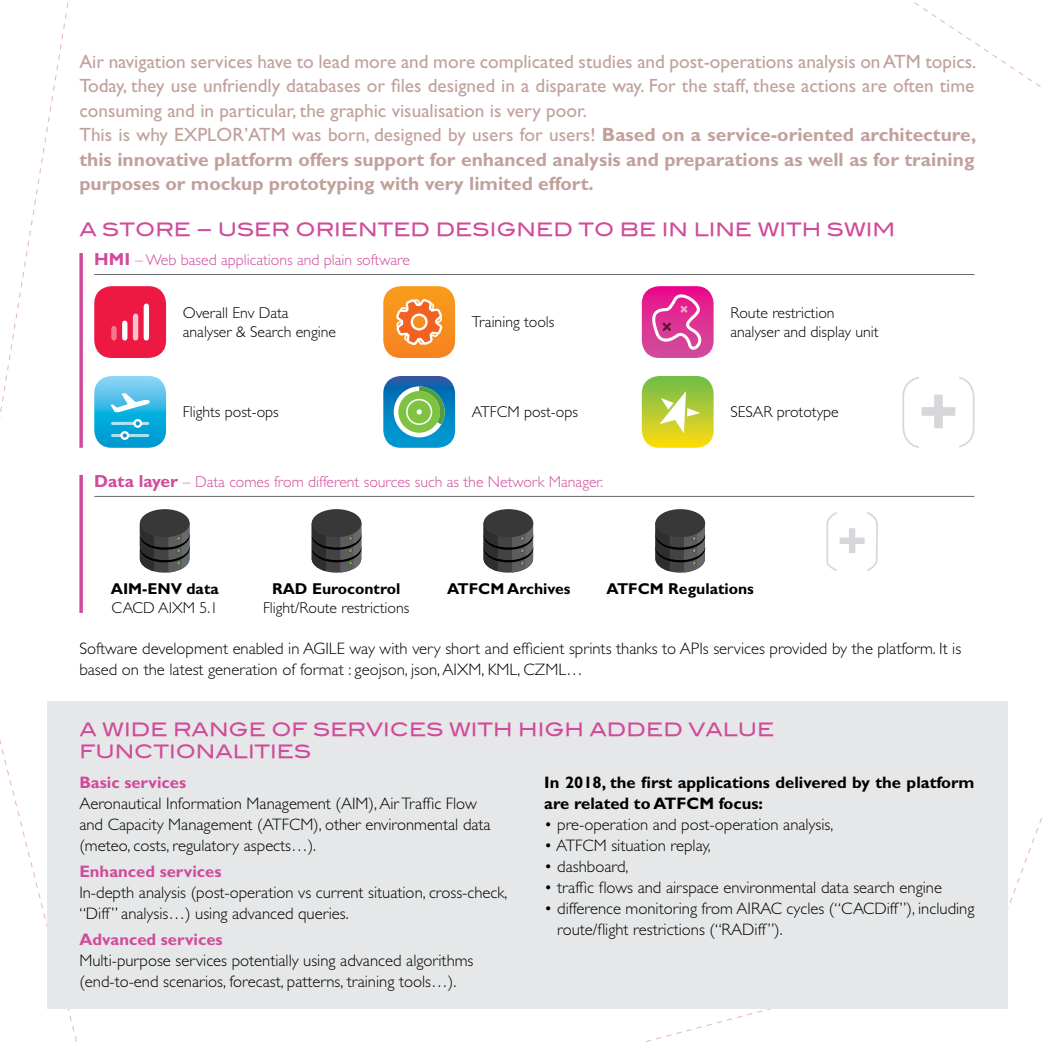
<style>
.page{position:relative;width:1042px;height:1042px;background:#fff}
.page>*{position:absolute;margin:0;border:0;box-sizing:border-box;transform-origin:0 0}
.t1{font:700 50.05px "Gill Sans Std";color:#d6d7da}
.t2{font:19.25px/24.5px "Gill Sans Std";color:#c1a19c}
.t3{font:18.38px/22.1px "Blair Md ITCTT Medium";color:#d04b9b}
.t4{font:300 16.62px/21px "Gill Sans Std";color:#000}
.t5{font:700 16.62px/21px "Gill Sans Std";color:#000}
.t6{font:700 16.62px "Gill Sans Std";color:#d04b9b}
.t7{font:300 15.75px/19.2px "Gill Sans Std";color:#000}
.t8{font:300 15.75px "Gill Sans Std";color:#d04b9b}
.t9{font:700 15.75px "Gill Sans Std";color:#000}
.s1{font-weight:700}
.s2{font-weight:700;font-size:17.5px}
</style>
<div class="page">
<div style="left:47px;top:701px;width:960px;height:307px;background:#e6e7e8"></div>
<svg style="left:826px;top:512px;width:52px;height:59px"></svg>
<div style="left:837px;top:504px;width:30px;height:75px;background:#fff"></div>
<div style="left:902px;top:376px;width:72px;height:72px;border:2px solid #d8d8da;border-radius:20px"></div>
<div style="left:919px;top:369px;width:39px;height:86px;background:#fff"></div>
<svg style="left:921px;top:395px;width:34px;height:33px"></svg>
<svg style="left:140px;top:509px;width:50px;height:28px"></svg>
<svg style="left:140px;top:510px;width:49px;height:63px;background:#4d4e4e"></svg>
<svg style="left:312px;top:509px;width:49px;height:28px"></svg>
<svg style="left:312px;top:510px;width:49px;height:63px;background:#4d4e4e"></svg>
<svg style="left:484px;top:509px;width:49px;height:28px"></svg>
<svg style="left:483px;top:510px;width:50px;height:63px;background:#4f4f50"></svg>
<svg style="left:655px;top:509px;width:50px;height:28px"></svg>
<svg style="left:655px;top:510px;width:50px;height:63px;background:#4e4f50"></svg>
<svg style="left:642px;top:376px;width:71px;height:72px;background:#c0d34c"></svg>
<div style="left:94px;top:286px;width:72px;height:72px;background:#ed1942;border-radius:17px"></div>
<div style="left:111px;top:328px;width:6px;height:10px;background:#f4768f"></div>
<div style="left:122px;top:323px;width:5px;height:15px;background:#fff"></div>
<div style="left:133px;top:316px;width:5px;height:22px;background:#fac2cd"></div>
<div style="left:144px;top:306px;width:5px;height:32px;background:#fff"></div>
<svg style="left:383px;top:286px;width:72px;height:162px"></svg>
<svg style="left:642px;top:286px;width:71px;height:72px;background:#e14ea2"></svg>
<svg style="left:94px;top:376px;width:72px;height:72px;background:#46bde5"></svg>
<hr style="left:112px;top:422px;width:36px;height:3px;background:#fff">
<hr style="left:112px;top:434px;width:36px;height:3px;background:#fff">
<div style="left:133px;top:419px;width:9px;height:9px;border:2px solid #fff;border-radius:50%"></div>
<div style="left:120px;top:431px;width:9px;height:9px;border:2px solid #fff;border-radius:50%"></div>
<hr style="left:94px;top:496px;width:880px;height:1px;background:#66696c">
<hr style="left:94px;top:274px;width:880px;height:1px;background:#66696c">
<svg style="left:79px;top:253px;width:4px;height:195px"></svg>
<svg style="left:79px;top:475px;width:4px;height:138px"></svg>
<p class="t2" style="left:79px;top:49px;width:898px">Air navigation services have to lead more and more complicated studies and post-operations analysis on ATM topics.<br>Today, they use unfriendly databases or files designed in a disparate way. For the staff, these actions are often time consuming and in particular, the graphic visualisation is very poor.<br>This is why EXPLOR’ATM was born, designed by users for users! <span class="s1">Based on a service-oriented architecture, this innovative platform offers support for enhanced analysis and preparations as well as for training purposes or mockup prototyping with very limited effort.</span></p>
<p class="t3" style="left:79px;top:216px;width:817px">A STORE – USER ORIENTED DESIGNED TO BE IN LINE WITH SWI M</p>
<p class="t8" style="left:94px;top:251px;width:317px"><span class="s2">HMI</span> – Web based applications and plain software</p>
<p class="t7" style="left:183px;top:303px;width:155px">Overall Env Data analyser &amp; Search engine</p>
<p class="t7" style="left:183px;top:402px;width:97px">Flights post-ops</p>
<p class="t7" style="left:472px;top:313px;width:84px">Training tools</p>
<p class="t7" style="left:472px;top:402px;width:108px">ATFCM post-ops</p>
<p class="t8" style="left:94px;top:473px;width:510px"><span class="s2">Data layer</span> – Data comes from different sources such as the Network Manager.</p>
<p class="t7" style="left:730px;top:303px;width:150px">Route restriction analyser and display unit</p>
<p class="t7" style="left:730px;top:402px;width:110px">SESAR prototype</p>
<h1 class="t1" style="left:837px;top:512px;width:31px">+</h1>
<p class="t9" style="left:111px;top:579px;width:110px">AIM-ENV data</p>
<p class="t7" style="left:111px;top:598px;width:108px">CACD AIXM 5.1</p>
<p class="t9" style="left:272px;top:579px;width:130px">RAD Eurocontrol</p>
<p class="t7" style="left:263px;top:598px;width:148px">Flight/Route restrictions</p>
<p class="t9" style="left:447px;top:579px;width:125px">ATFCM Archives</p>
<p class="t9" style="left:606px;top:579px;width:149px">ATFCM Regulations</p>
<p class="t4" style="left:79px;top:638px;width:883px">Software development enabled in AGILE way with very short and efficient sprints thanks to APIs services provided by the platform. It is based on the latest generation of format : geojson, json, AIXM, KML, CZML…</p>
<p class="t3" style="left:79px;top:716px;width:696px">A WIDE RANGE OF SERVICES WITH HIGH ADDED VALU E<br>FU NCTIONALITIES</p>
<p class="t6" style="left:79px;top:772px;width:108px">Basic services</p>
<p class="t4" style="left:79px;top:793px;width:413px">Aeronautical Information Management (AIM), Air Traffic Flow and Capacity Management (ATFCM), other environmental data (meteo, costs, regulatory aspects…).</p>
<p class="t6" style="left:79px;top:861px;width:144px">Enhanced services</p>
<p class="t4" style="left:79px;top:881px;width:430px">In-depth analysis (post-operation vs current situation, cross-check, “Diff” analysis…) using advanced queries.</p>
<p class="t6" style="left:79px;top:929px;width:145px">Advanced services</p>
<p class="t4" style="left:79px;top:949px;width:396px">Multi-purpose services potentially using advanced algorithms (end-to-end scenarios, forecast, patterns, training tools…).</p>
<p class="t5" style="left:544px;top:771px;width:432px">In 2018, the first applications delivered by the platform are related to ATFCM focus:</p>
<p class="t4" style="left:544px;top:814px;width:290px">• pre-operation and post-operation analysis,</p>
<p class="t4" style="left:544px;top:835px;width:168px">• ATFCM situation replay,</p>
<p class="t4" style="left:544px;top:856px;width:86px">• dashboard,</p>
<p class="t4" style="left:544px;top:877px;width:399px">• traffic flows and airspace environmental data search engine</p>
<p class="t4" style="left:557px;top:898px;width:419px;text-indent:-13px">• difference monitoring from AIRAC cycles (“CACDiff”), including route/flight restrictions (“RADiff”).</p>
</div>
